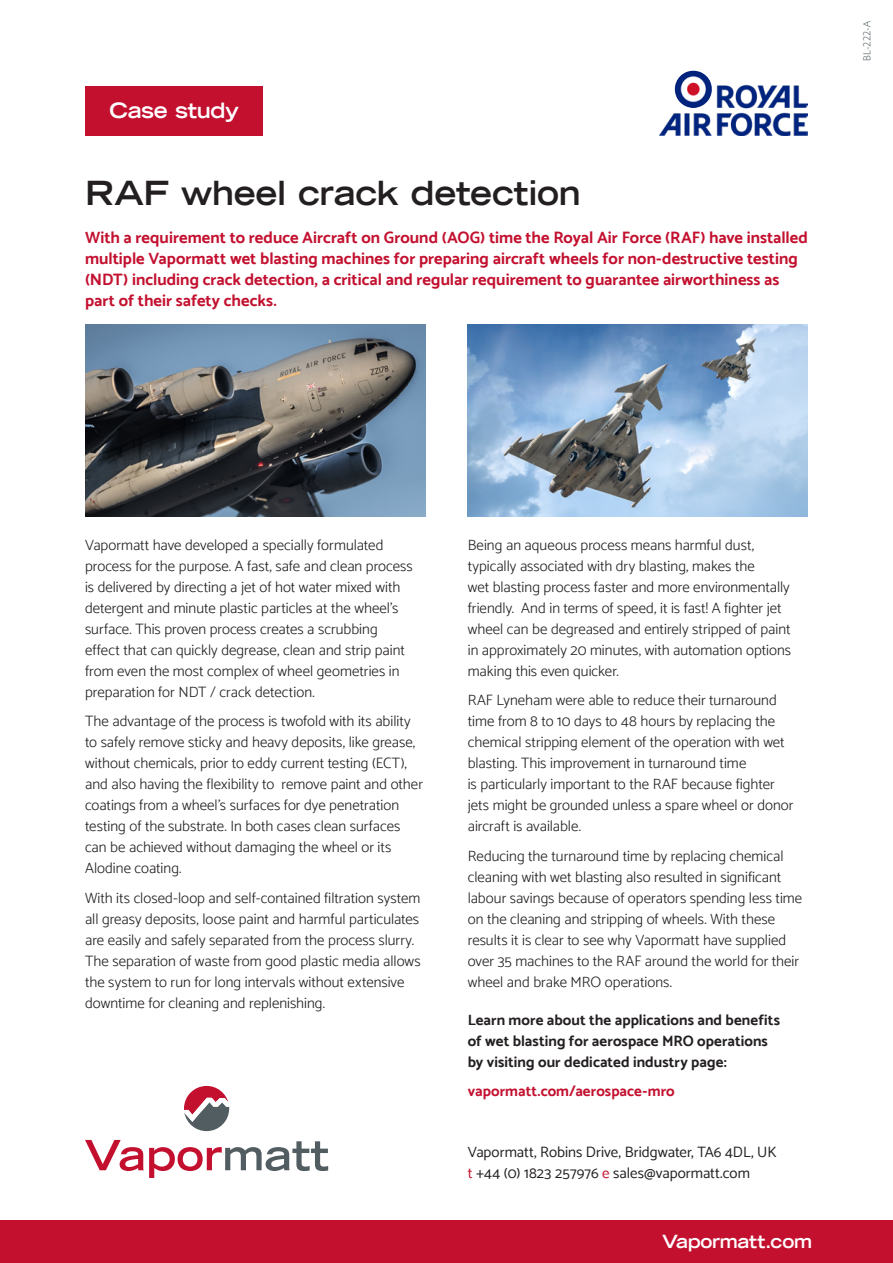
<style>
.page{position:relative;width:893px;height:1263px;background:#fff}
.page>*{position:absolute;margin:0;border:0;box-sizing:border-box;transform-origin:0 0}
.t1{font:700 expanded 33px "Trade Gothic LT";letter-spacing:-.01em;color:#231f20}
.t2{font:700 expanded 21px "Trade Gothic LT";letter-spacing:-.02em;color:#fff}
.t3{font:700 expanded 18px "Trade Gothic LT";letter-spacing:-.015em;color:#fff}
.t4{font:700 16.5px/21px "Catamaran";color:#c3102f}
.t5{font:300 15px/21px "Catamaran";color:#231f20}
.t6{font:700 15px/21px "Catamaran";letter-spacing:.005em;color:#231f20}
.t7{font:15px/21px "Catamaran";color:#231f20}
.t8{font:700 15px "Catamaran";letter-spacing:.005em;color:#c3102f}
.t9{font:300 10.5px "Humanist 521 BT";color:#515d61}
.s1{color:#c3102f}
</style>
<div class="page">
<img style="left:659px;top:84px;width:149px;height:51px">
<div style="left:664px;top:68px;width:50px;height:42px;background:#fff"></div>
<svg style="left:85px;top:1140px;width:243px;height:38px"></svg>
<svg style="left:184px;top:1085px;width:47px;height:47px"></svg>
<div style="left:86px;top:86px;width:177px;height:49px;background:#c3102f"></div>
<img style="left:85px;top:325px;width:340px;height:191px">
<img style="left:468px;top:325px;width:340px;height:191px">
<div style="left:0;top:1220px;width:893px;height:43px;background:#c3102f"></div>
<img style="left:674px;top:71px;width:38px;height:37px;border-radius:19px">
<h2 class="t2" style="left:110px;top:97px;width:131px">Case study</h2>
<h1 class="t1" style="left:85px;top:171px;width:497px">RAF wheel crack detection</h1>
<p class="t4" style="left:85px;top:227px;width:724px">With a requirement to reduce Aircraft on Ground (AOG) time the Royal Air Force (RAF) have installed multiple Vapormatt wet blasting machines for preparing aircraft wheels for non-destructive testing (NDT) including crack detection, a critical and regular requirement to guarantee airworthiness as part of their safety checks.</p>
<p class="t9" style="left:860px;top:61px;width:42px;rotate:-90deg">BL-222-A</p>
<p class="t5" style="left:85px;top:534px;width:329px">Vapormatt have developed a specially formulated process for the purpose. A fast, safe and clean process is delivered by directing a jet of hot water mixed with detergent and minute plastic particles at the wheel’s surface. This proven process creates a scrubbing effect that can quickly degrease, clean and strip paint from even the most complex of wheel geometries in preparation for NDT / crack detection.</p>
<p class="t5" style="left:85px;top:710px;width:339px">The advantage of the process is twofold with its ability to safely remove sticky and heavy deposits, like grease, without chemicals, prior to eddy current testing (ECT), and also having the flexibility to remove paint and other coatings from a wheel’s surfaces for dye penetration testing of the substrate. In both cases clean surfaces can be achieved without damaging the wheel or its Alodine coating.</p>
<p class="t5" style="left:85px;top:887px;width:337px">With its closed-loop and self-contained filtration system all greasy deposits, loose paint and harmful particulates are easily and safely separated from the process slurry.<br>The separation of waste from good plastic media allows the system to run for long intervals without extensive downtime for cleaning and replenishing.</p>
<p class="t5" style="left:468px;top:534px;width:325px">Being an aqueous process means harmful dust, typically associated with dry blasting, makes the<br>wet blasting process faster and more environmentally friendly. And in terms of speed, it is fast! A fighter jet wheel can be degreased and entirely stripped of paint in approximately 20 minutes, with automation options making this even quicker.</p>
<p class="t5" style="left:468px;top:689px;width:327px">RAF Lyneham were able to reduce their turnaround time from 8 to 10 days to 48 hours by replacing the chemical stripping element of the operation with wet blasting. This improvement in turnaround time<br>is particularly important to the RAF because fighter jets might be grounded unless a spare wheel or donor aircraft is available.</p>
<p class="t5" style="left:468px;top:845px;width:336px">Reducing the turnaround time by replacing chemical cleaning with wet blasting also resulted in significant labour savings because of operators spending less time on the cleaning and stripping of wheels. With these results it is clear to see why Vapormatt have supplied over 35 machines to the RAF around the world for their wheel and brake MRO operations.</p>
<p class="t6" style="left:468px;top:1009px;width:314px">Learn more about the applications and benefits of wet blasting for aerospace MRO operations by visiting our dedicated industry page:</p>
<p class="t8" style="left:468px;top:1082px;width:208px">vapormatt.com/aerospace-mro</p>
<p class="t7" style="left:468px;top:1141px;width:310px">Vapormatt, Robins Drive, Bridgwater, TA6 4DL, UK <span class="s1">t</span> +44 (0) 1823 257976 <span class="s1">e</span> sales@vapormatt.com</p>
<p class="t3" style="left:662px;top:1230px;width:152px">Vapormatt.com</p>
</div>
